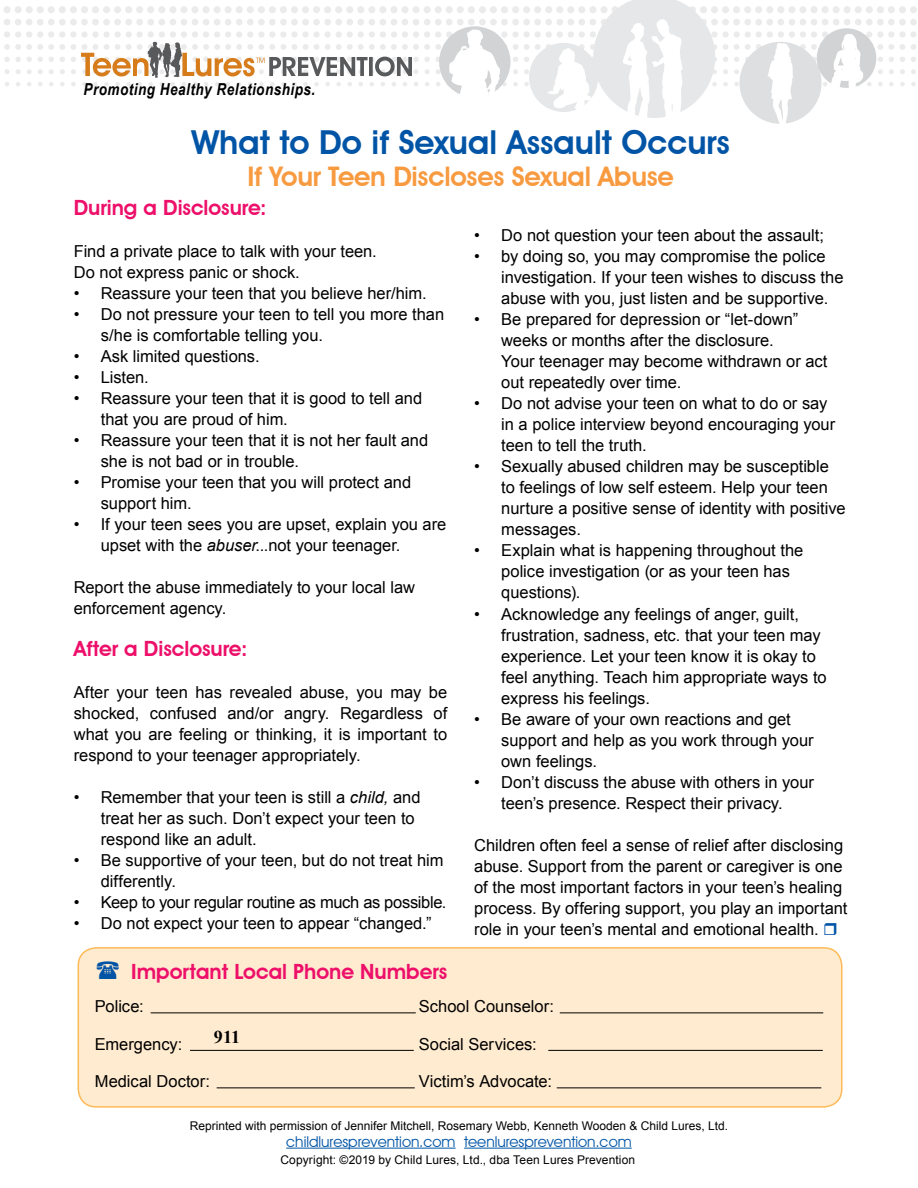
<style>
.page{position:relative;width:918px;height:1188px;background:#fff}
.page>*{position:absolute;margin:0;border:0;box-sizing:border-box;transform-origin:0 0}
.t1{font:600 33px "Avant Garde IT Cby BT";color:#0054a6}
.t2{font:600 27px "Avant Garde IT Cby BT";letter-spacing:-.01em;color:#f89a40}
.t3{font:600 21px "Avant Garde IT Cby BT";color:#ed0f69}
.t4{font:700 18px "Times New Roman";color:#000}
.t5{font:16.5px/21px "Arial";color:#000}
.t6{font:16.5px "Arial";letter-spacing:-.02em;color:#000}
.t7{font:italic 700 16.5px "Arial Narrow";letter-spacing:.03em;color:#000}
.t8{font:15px "Avant Garde IT Cby BT";color:#0054a6}
.t9{font:12px "Arial";color:#000}
.s1{font-style:italic}
</style>
<div class="page">
<div style="left:78px;top:948px;width:764px;height:159px;background:#ffebcf;border-radius:18px"></div>
<div style="left:78px;top:947px;width:765px;height:161px;border:2px solid #fdba58;border-radius:18px"></div>
<hr style="left:151px;top:1012px;width:265px;height:1px;background:#000">
<hr style="left:190px;top:1050px;width:224px;height:1px;background:#000">
<hr style="left:217px;top:1087px;width:198px;height:1px;background:#000">
<hr style="left:560px;top:1012px;width:263px;height:1px;background:#000">
<hr style="left:548px;top:1050px;width:275px;height:1px;background:#000">
<hr style="left:557px;top:1087px;width:264px;height:1px;background:#000">
<hr style="left:286px;top:1148px;width:170px;height:1px;background:#0054a6">
<hr style="left:464px;top:1148px;width:168px;height:1px;background:#0054a6">
<svg style="left:4px;top:6px;width:913px;height:80px"></svg>
<div style="left:740px;top:42px;width:82px;height:82px;background:#dedfe0;border-radius:50%"></div>
<div style="left:439px;top:26px;width:72px;height:72px;background:#d1d3d4;border-radius:50%"></div>
<div style="left:529px;top:43px;width:69px;height:69px;background:#e6e7e8;border-radius:50%"></div>
<div style="left:817px;top:28px;width:59px;height:60px;background:#d1d3d4;border-radius:50%"></div>
<svg style="left:81px;top:42px;width:331px;height:36px"></svg>
<svg style="left:827px;top:34px;width:37px;height:54px"></svg>
<svg style="left:547px;top:0;width:168px;height:118px"></svg>
<svg style="left:449px;top:30px;width:52px;height:68px"></svg>
<svg style="left:767px;top:43px;width:26px;height:81px"></svg>
<p class="t7" style="left:84px;top:77px;width:233px">Promoting Healthy Relationships.</p>
<h1 class="t1" style="left:192px;top:122px;width:540px">What to Do if Sexual Assault Occurs</h1>
<h2 class="t2" style="left:248px;top:161px;width:428px">If Your Teen Discloses Sexual Abuse</h2>
<p class="t3" style="left:74px;top:195px;width:194px">During a Disclosure:</p>
<p class="t5" style="left:74px;top:241px;width:305px">Find a private place to talk with your teen.<br>Do not express panic or shock.</p>
<p class="t5" style="left:74px;top:283px;width:354px">• Reassure your teen that you believe her/him.</p>
<p class="t5" style="left:101px;top:304px;width:345px;text-indent:-27px">• Do not pressure your teen to tell you more than s/he is comfortable telling you.</p>
<p class="t5" style="left:74px;top:346px;width:187px">• Ask limited questions.</p>
<p class="t5" style="left:74px;top:367px;width:77px">• Listen.</p>
<p class="t5" style="left:101px;top:388px;width:323px;text-indent:-27px">• Reassure your teen that it is good to tell and that you are proud of him.</p>
<p class="t5" style="left:101px;top:430px;width:329px;text-indent:-27px">• Reassure your teen that it is not her fault and she is not bad or in trouble.</p>
<p class="t5" style="left:101px;top:472px;width:312px;text-indent:-27px">• Promise your teen that you will protect and support him.</p>
<p class="t5" style="left:101px;top:514px;width:347px;text-indent:-27px">• If your teen sees you are upset, explain you are upset with the <span class="s1">abuser</span>...not your teenager.</p>
<p class="t5" style="left:74px;top:577px;width:343px">Report the abuse immediately to your local law enforcement agency.</p>
<p class="t3" style="left:74px;top:636px;width:175px">After a Disclosure:</p>
<p class="t5" style="left:74px;top:682px;width:375px;text-align:justify">After your teen has revealed abuse, you may be shocked, confused and/or angry. Regardless of what you are feeling or thinking, it is important to respond to your teenager appropriately.</p>
<p class="t5" style="left:101px;top:787px;width:321px;text-indent:-27px">• Remember that your teen is still a <span class="s1">child,</span> and treat her as such. Don’t expect your teen to respond like an adult.</p>
<p class="t5" style="left:101px;top:850px;width:344px;text-indent:-27px">• Be supportive of your teen, but do not treat him differently.</p>
<p class="t6" style="left:74px;top:891px;width:374px">• Keep to your regular routine as much as possible.</p>
<p class="t5" style="left:74px;top:913px;width:359px">• Do not expect your teen to appear “changed.”</p>
<p class="t5" style="left:474px;top:225px;width:351px">• Do not question your teen about the assault;</p>
<p class="t5" style="left:501px;top:246px;width:344px;text-indent:-27px">• by doing so, you may compromise the police investigation. If your teen wishes to discuss the abuse with you, just listen and be supportive.</p>
<p class="t5" style="left:501px;top:309px;width:328px;text-indent:-27px">• Be prepared for depression or “let-down” weeks or months after the disclosure.<br>Your teenager may become withdrawn or act out repeatedly over time.</p>
<p class="t5" style="left:501px;top:393px;width:335px;text-indent:-27px">• Do not advise your teen on what to do or say in a police interview beyond encouraging your teen to tell the truth.</p>
<p class="t5" style="left:501px;top:456px;width:346px;text-indent:-27px">• Sexually abused children may be susceptible to feelings of low self esteem. Help your teen nurture a positive sense of identity with positive messages.</p>
<p class="t5" style="left:501px;top:540px;width:304px;text-indent:-27px">• Explain what is happening throughout the police investigation (or as your teen has questions).</p>
<p class="t5" style="left:501px;top:603px;width:327px;text-indent:-27px">• Acknowledge any feelings of anger, guilt, frustration, sadness, etc. that your teen may experience. Let your teen know it is okay to feel anything. Teach him appropriate ways to express his feelings.</p>
<p class="t5" style="left:501px;top:708px;width:314px;text-indent:-27px">• Be aware of your own reactions and get support and help as you work through your own feelings.</p>
<p class="t5" style="left:474px;top:771px;width:341px;text-align:center">• Don’t discuss the abuse with others in your teen’s presence. Respect their privacy.</p>
<p class="t5" style="left:474px;top:834px;width:375px">Children often feel a sense of relief after disclosing abuse. Support from the parent or caregiver is one of the most important factors in your teen’s healing process. By offering support, you play an important role in your teen’s mental and emotional health.</p>
<p class="t3" style="left:131px;top:959px;width:318px">Important Local Phone Numbers</p>
<p class="t5" style="left:95px;top:996px;width:50px">Police:</p>
<p class="t5" style="left:419px;top:996px;width:137px">School Counselor:</p>
<p class="t5" style="left:95px;top:1033px;width:89px">Emergency:</p>
<p class="t5" style="left:419px;top:1033px;width:120px">Social Services:</p>
<p class="t5" style="left:95px;top:1071px;width:117px">Medical Doctor:</p>
<p class="t5" style="left:419px;top:1071px;width:135px">Victim’s Advocate:</p>
<p class="t4" style="left:214px;top:1025px;width:28px">911</p>
<p class="t9" style="left:190px;top:1118px;width:540px">Reprinted with permission of Jennifer Mitchell, Rosemary Webb, Kenneth Wooden &amp; Child Lures, Ltd.</p>
<p class="t8" style="left:286px;top:1132px;width:347px">childluresprevention.com teenluresprevention.com</p>
<p class="t9" style="left:280px;top:1152px;width:356px">Copyright: ©2019 by Child Lures, Ltd., dba Teen Lures Prevention</p>
</div>
